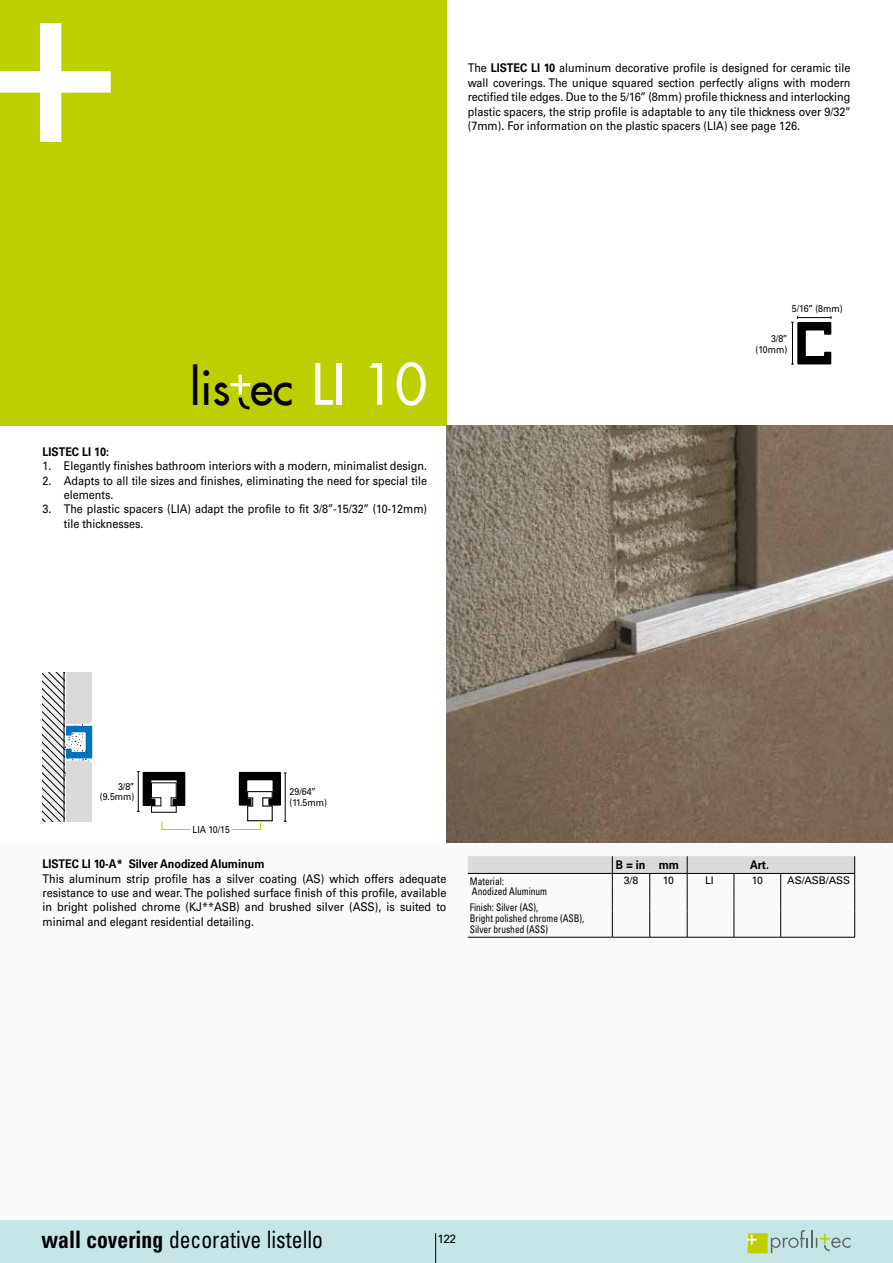
<style>
.page{position:relative;width:893px;height:1263px;background:#fff}
.page>*{position:absolute;margin:0;border:0;box-sizing:border-box;transform-origin:0 0}
.t1{font:46.5px "Futura LT";color:#000}
.t2{font:condensed 24px "Univers LT Std";color:#000;scale:.9 1}
.t3{font:12px/14.4px "Univers LT Std";color:#000;scale:.9 1}
.t4{font:700 12px "Univers LT Std";color:#000;scale:.9 1}
.t5{font:12px "Univers LT Std";color:#000}
.t6{font:condensed 10.5px/10.8px "Univers LT Std";color:#000;scale:.9 1}
.t7{font:10.5px "Univers LT Std";letter-spacing:-.02em;color:#000}
.t8{font:9.75px/10.5px "Univers LT Std";color:#000;text-align:right;scale:.9 1}
.s1{font-weight:700}
.s2{font-size:55.5px;color:#fff}
</style>
<div class="page">
<div style="left:0;top:843px;width:893px;height:396px;background:#fafafa"></div>
<div style="left:0;top:0;width:446px;height:426px;background:#bccf00"></div>
<svg style="left:0;top:23px;width:111px;height:119px"></svg>
<div style="left:0;top:1220px;width:893px;height:43px;background:#c6e5e6"></div>
<svg style="left:748px;top:1230px;width:102px;height:23px"></svg>
<hr style="left:435px;top:1233px;width:1px;height:30px;background:#000">
<img style="left:446px;top:426px;width:447px;height:417px">
<svg style="left:230px;top:375px;width:20px;height:34px"></svg>
<svg style="left:791px;top:316px;width:41px;height:49px"></svg>
<svg style="left:43px;top:673px;width:49px;height:148px"></svg>
<svg style="left:137px;top:771px;width:150px;height:59px"></svg>
<hr style="left:468px;top:937px;width:144px;height:1px;background:#000">
<hr style="left:612px;top:937px;width:38px;height:1px;background:#000">
<hr style="left:650px;top:937px;width:37px;height:1px;background:#000">
<hr style="left:687px;top:937px;width:47px;height:1px;background:#000">
<hr style="left:734px;top:937px;width:47px;height:1px;background:#000">
<hr style="left:781px;top:937px;width:74px;height:1px;background:#000">
<svg style="left:468px;top:856px;width:387px;height:81px"></svg>
<p class="t3" style="left:468px;top:61px;width:427px;text-align:justify">The <span class="s1">LISTEC LI 10</span> aluminum decorative profile is designed for ceramic tile wall coverings. The unique squared section perfectly aligns with modern rectified tile edges. Due to the 5/16’’ (8mm) profile thickness and interlocking plastic spacers, the strip profile is adaptable to any tile thickness over 9/32’’ (7mm). For information on the plastic spacers (LIA) see page 126.</p>
<h1 class="t1" style="left:190px;top:357px;width:238px">lis ec <span class="s2">LI 10</span></h1>
<p class="t4" style="left:43px;top:444px;width:76px">LISTEC LI 10:</p>
<p class="t3" style="left:43px;top:459px;width:429px">1. Elegantly finishes bathroom interiors with a modern, minimalist design.</p>
<p class="t3" style="left:64px;top:473px;width:405px;text-indent:-21px">2. Adapts to all tile sizes and finishes, eliminating the need for special tile elements.</p>
<p class="t3" style="left:64px;top:502px;width:405px;text-indent:-21px">3. The plastic spacers (LIA) adapt the profile to fit 3/8’’-15/32’’ (10-12mm) tile thicknesses.</p>
<p class="t8" style="left:792px;top:304px;width:58px">5/16’’ (8mm)</p>
<p class="t8" style="left:756px;top:334px;width:37px">3/8’’ (10mm)</p>
<p class="t8" style="left:100px;top:781px;width:40px">3/8’’ (9.5mm)</p>
<p class="t8" style="left:290px;top:787px;width:43px;text-align:left">29/64’’ (11.5mm)</p>
<p class="t8" style="left:192px;top:824px;width:43px">LIA 10/15</p>
<p class="t4" style="left:43px;top:857px;width:248px">LISTEC LI 10-A* Silver Anodized Aluminum</p>
<p class="t3" style="left:43px;top:871px;width:450px;text-align:justify">This aluminum strip profile has a silver coating (AS) which offers adequate resistance to use and wear. The polished surface finish of this profile, available in bright polished chrome (KJ**ASB) and brushed silver (ASS), is suited to minimal and elegant residential detailing.</p>
<p class="t4" style="left:616px;top:858px;width:72px">B = in mm</p>
<p class="t4" style="left:750px;top:858px;width:23px">Art.</p>
<p class="t6" style="left:470px;top:876px;width:87px">Material:<br>Anodized Aluminum</p>
<p class="t7" style="left:624px;top:874px;width:16px">3/8</p>
<p class="t7" style="left:663px;top:874px;width:13px">10</p>
<p class="t7" style="left:705px;top:874px;width:10px">LI</p>
<p class="t7" style="left:752px;top:874px;width:13px">10</p>
<p class="t7" style="left:787px;top:874px;width:64px">AS/ASB/ASS</p>
<p class="t6" style="left:470px;top:902px;width:129px">Finish: Silver (AS),<br>Bright polished chrome (ASB),<br>Silver brushed (ASS)</p>
<h2 class="t2" style="left:41px;top:1224px;width:314px"><span class="s1">wall covering</span> decorative listello</h2>
<p class="t5" style="left:438px;top:1232px;width:20px">122</p>
</div>
